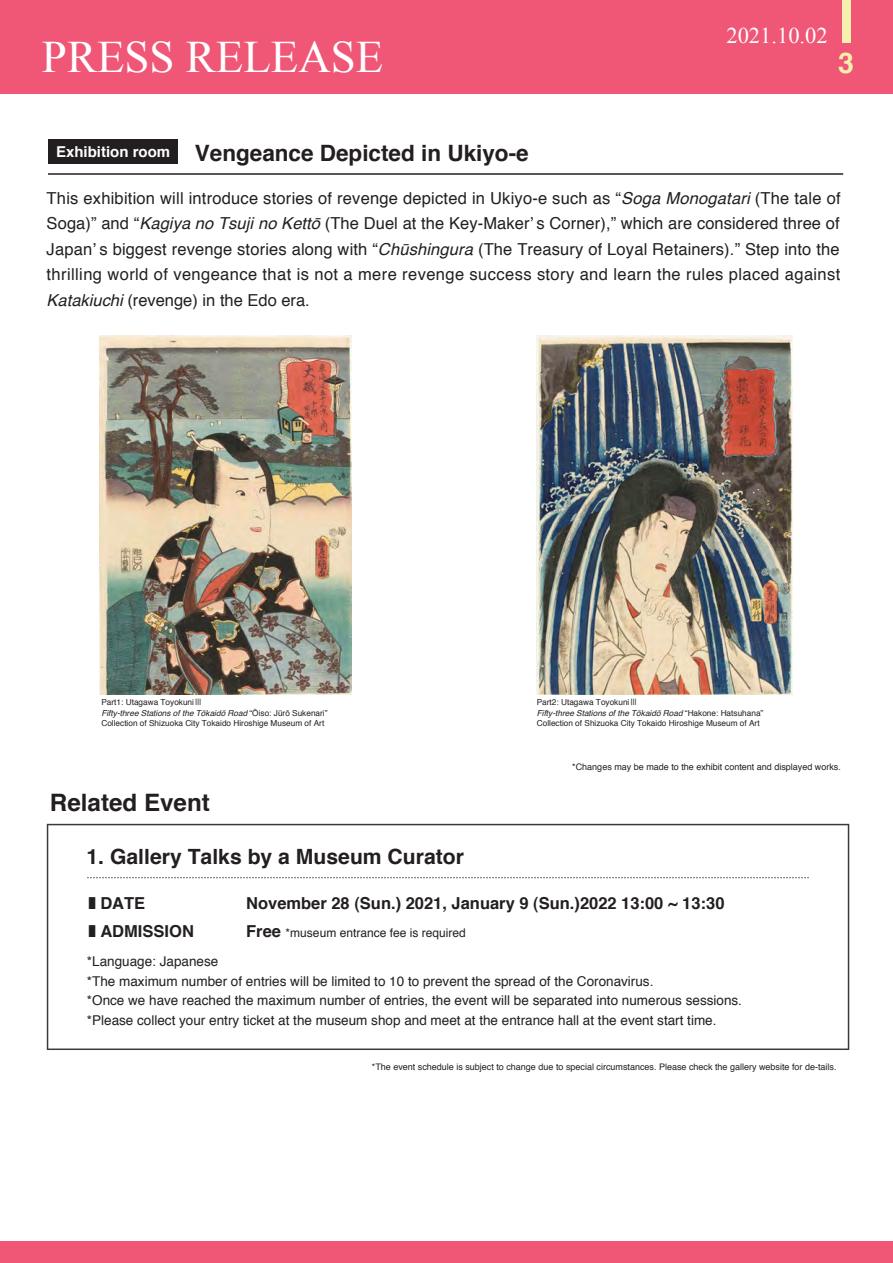
<style>
.page{position:relative;width:893px;height:1263px;background:#fff}
.page>*{position:absolute;margin:0;border:0;box-sizing:border-box;transform-origin:0 0}
.t1{font:45px "Times New Roman";color:#fff}
.t2{font:700 28.5px "Helvetica";color:#f5f0ad}
.t3{font:700 24px "Helvetica";color:#231f20}
.t4{font:700 22.5px "Helvetica";color:#231f20}
.t5{font:22.5px "Times New Roman";color:#fff}
.t6{font:700 21px "Helvetica";color:#231f20}
.t7{font:16.5px/25.5px "Helvetica";letter-spacing:.025em;color:#231f20;text-align:justify}
.t8{font:700 16.5px "Helvetica";color:#231f20}
.t9{font:700 16.5px/28.5px "Helvetica";color:#231f20;scale:3 1}
.t10{font:13.5px/19.5px "Helvetica";color:#231f20}
.t11{font:12px "Helvetica";color:#231f20}
.t12{font:9px "Helvetica";color:#231f20}
.t13{font:8.25px/10.5px "Helvetica";color:#231f20}
.s1{font-style:italic}
.s2{font-family:"Koz Go Pro"}
.s3{font-weight:700;font-size:16.5px}
</style>
<div class="page">
<div style="left:0;top:0;width:893px;height:94px;background:#f05676"></div>
<div style="left:842px;top:0;width:8px;height:43px;background:#f5f0ad"></div>
<div style="left:0;top:1242px;width:893px;height:21px;background:#f05676"></div>
<div style="left:48px;top:139px;width:130px;height:25px;background:#231f20"></div>
<hr style="left:48px;top:173px;width:795px;height:2px;background:#231f20">
<svg style="left:47px;top:824px;width:802px;height:226px"></svg>
<svg style="left:87px;top:877px;width:722px;height:1px"></svg>
<img style="left:99px;top:335px;width:252px;height:359px">
<img style="left:537px;top:335px;width:256px;height:359px">
<p class="t1" style="left:42px;top:27px;width:343px">PRESS RELEASE</p>
<p class="t4" style="left:56px;top:135px;width:474px"><sup>Exhibition</sup> <sup>room</sup> Vengeance Depicted in Ukiyo-e</p>
<p class="t5" style="left:726px;top:20px;width:103px">2021.10.02</p>
<p class="t2" style="left:838px;top:40px;width:17px">3</p>
<p class="t7" style="left:47px;top:186px;width:795px">This exhibition will introduce stories of revenge depicted in Ukiyo-e such as “<span class="s1">Soga Monogatari</span> (The tale of Soga)” and “<span class="s1">Kagiya no Tsuji no Kettō</span> (The Duel at the Key-Maker’ s Corner),” which are considered three of Japan’ s biggest revenge stories along with “<span class="s1">Chūshingura</span> (The Treasury of Loyal Retainers).” Step into the thrilling world of vengeance that is not a mere revenge success story and learn the rules placed against <span class="s1">Katakiuchi</span> (revenge) in the Edo era.</p>
<p class="t13" style="left:101px;top:697px;width:228px">Part1: Utagawa Toyokuni<span class="s2">Ⅲ<br></span><span class="s1">Fifty-three Stations of the Tōkaidō Road</span> “Ōiso: Jūrō Sukenari”<br>Collection of Shizuoka City Tokaido Hiroshige Museum of Art</p>
<p class="t13" style="left:537px;top:697px;width:228px">Part2: Utagawa Toyokuni<span class="s2">Ⅲ<br></span><span class="s1">Fifty-three Stations of the Tōkaidō Road</span> “Hakone: Hatsuhana”<br>Collection of Shizuoka City Tokaido Hiroshige Museum of Art</p>
<p class="t3" style="left:50px;top:783px;width:161px">Related Event</p>
<p class="t6" style="left:87px;top:840px;width:379px">1. Gallery Talks by a Museum Curator</p>
<p class="t12" style="left:572px;top:760px;width:270px">*Changes may be made to the exhibit content and displayed works.</p>
<p class="t9" style="left:87px;top:889px;width:37px">|DATE |ADMISSION</p>
<p class="t8" style="left:246px;top:890px;width:480px">November 28 (Sun.) 2021, January 9 (Sun.)2022 13:00 ~ 13:30</p>
<p class="t11" style="left:246px;top:924px;width:221px"><span class="s3">Free</span> *museum entrance fee is required</p>
<p class="t10" style="left:87px;top:952px;width:657px">*Language: Japanese<br>*The maximum number of entries will be limited to 10 to prevent the spread of the Coronavirus.<br>*Once we have reached the maximum number of entries, the event will be separated into numerous sessions. *Please collect your entry ticket at the museum shop and meet at the entrance hall at the event start time.</p>
<p class="t12" style="left:372px;top:1060px;width:466px">*The event schedule is subject to change due to special circumstances. Please check the gallery website for de-tails.</p>
</div>
